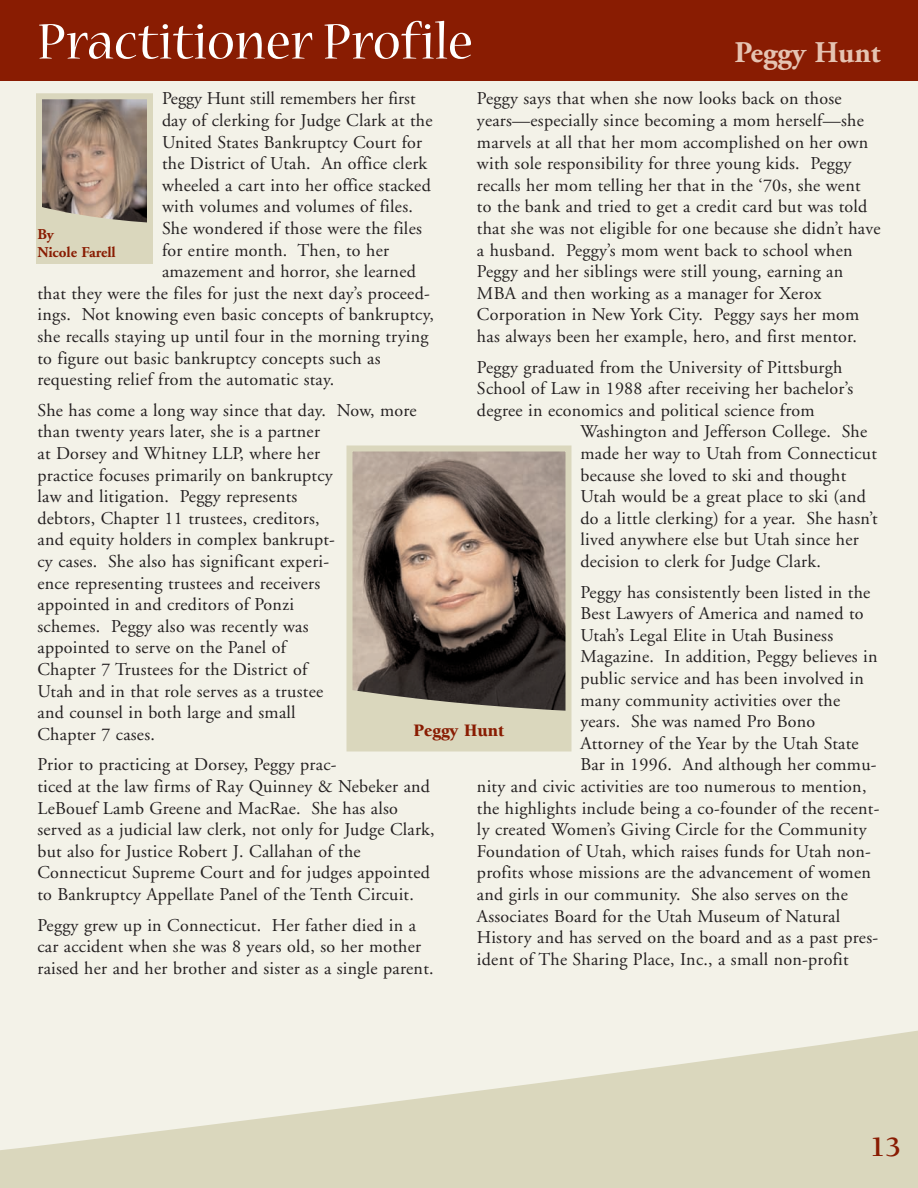
<style>
.page{position:relative;width:918px;height:1188px;background:#f3f2e8}
.page>*{position:absolute;margin:0;border:0;box-sizing:border-box;transform-origin:0 0}
.t1{font:55.5px "Nueva";color:#fff}
.t2{font:700 30px "Adobe Garamond";color:#e5c3b2}
.t3{font:700 28.5px "Berkeley";color:#891c02}
.t4{font:18px/21.6px "Adobe Garamond";letter-spacing:.015em;color:#231f20}
.t5{font:900 18px "Berkeley";color:#891c02}
.t6{font:700 15px/18px "Adobe Garamond";color:#891c02}
</style>
<div class="page">
<svg style="left:0;top:1030px;width:918px;height:158px;fill:#dad7bd"></svg>
<div style="left:0;top:0;width:918px;height:81px;background:#891c02"></div>
<img style="left:353px;top:453px;width:212px;height:202px">
<svg style="left:353px;top:655px;width:212px;height:62px;background:#5a554d"></svg>
<div style="left:346px;top:446px;width:226px;height:306px;border:6px solid #dad7bd"></div>
<div style="left:350px;top:717px;width:218px;height:30px;background:#dad7bd"></div>
<img style="left:43px;top:100px;width:103px;height:104px">
<div style="left:36px;top:93px;width:117px;height:140px;border:6px solid #dad7bd"></div>
<svg style="left:36px;top:204px;width:117px;height:20px;background:#a59b8a"></svg>
<div style="left:36px;top:224px;width:117px;height:40px;background:#dad7bd"></div>
<h1 class="t1" style="left:38px;top:21px;width:437px">Practitioner Profile</h1>
<h2 class="t2" style="left:734px;top:41px;width:148px">Peggy Hunt</h2>
<p class="t4" style="left:162px;top:90px;width:255px">Peggy Hunt still remembers her first</p>
<p class="t4" style="left:162px;top:111px;width:272px">day of clerking for Judge Clark at the</p>
<p class="t4" style="left:162px;top:133px;width:262px">United States Bankruptcy Court for</p>
<p class="t4" style="left:162px;top:154px;width:267px">the District of Utah. An office clerk</p>
<p class="t4" style="left:162px;top:176px;width:270px">wheeled a cart into her office stacked</p>
<p class="t4" style="left:162px;top:198px;width:252px">with volumes and volumes of files.</p>
<p class="t4" style="left:162px;top:219px;width:261px">She wondered if those were the files</p>
<p class="t4" style="left:162px;top:241px;width:229px">for entire month. Then, to her</p>
<p class="t4" style="left:162px;top:262px;width:255px">amazement and horror, she learned</p>
<p class="t4" style="left:37px;top:284px;width:394px">that they were the files for just the next day’s proceed-</p>
<p class="t4" style="left:37px;top:306px;width:398px">ings. Not knowing even basic concepts of bankruptcy,</p>
<p class="t4" style="left:37px;top:327px;width:393px">she recalls staying up until four in the morning trying</p>
<p class="t4" style="left:37px;top:349px;width:345px">to figure out basic bankruptcy concepts such as</p>
<p class="t4" style="left:37px;top:370px;width:298px">requesting relief from the automatic stay.</p>
<p class="t4" style="left:37px;top:401px;width:381px">She has come a long way since that day. Now, more than twenty years later, she is a partner<br>at Dorsey and Whitney LLP, where her<br>practice focuses primarily on bankruptcy<br>law and litigation. Peggy represents<br>debtors, Chapter 11 trustees, creditors,<br>and equity holders in complex bankrupt-<br>cy cases. She also has significant experi-<br>ence representing trustees and receivers<br>appointed in and creditors of Ponzi<br>schemes. Peggy also was recently was<br>appointed to serve on the Panel of<br>Chapter 7 Trustees for the District of<br>Utah and in that role serves as a trustee<br>and counsel in both large and small<br>Chapter 7 cases.</p>
<p class="t4" style="left:37px;top:756px;width:399px">Prior to practicing at Dorsey, Peggy prac-<br>ticed at the law firms of Ray Quinney &amp; Nebeker and LeBouef Lamb Greene and MacRae. She has also served as a judicial law clerk, not only for Judge Clark, but also for Justice Robert J. Callahan of the Connecticut Supreme Court and for judges appointed to Bankruptcy Appellate Panel of the Tenth Circuit.</p>
<p class="t4" style="left:37px;top:916px;width:398px">Peggy grew up in Connecticut. Her father died in a car accident when she was 8 years old, so her mother raised her and her brother and sister as a single parent.</p>
<p class="t4" style="left:477px;top:90px;width:405px">Peggy says that when she now looks back on those years—especially since becoming a mom herself—she marvels at all that her mom accomplished on her own with sole responsibility for three young kids. Peggy recalls her mom telling her that in the ‘70s, she went<br>to the bank and tried to get a credit card but was told that she was not eligible for one because she didn’t have a husband. Peggy’s mom went back to school when Peggy and her siblings were still young, earning an MBA and then working as a manager for Xerox Corporation in New York City. Peggy says her mom has always been her example, hero, and first mentor.</p>
<p class="t4" style="left:477px;top:358px;width:367px">Peggy graduated from the University of Pittsburgh</p>
<p class="t4" style="left:477px;top:379px;width:378px">School of Law in 1988 after receiving her bachelor’s</p>
<p class="t4" style="left:477px;top:401px;width:339px">degree in economics and political science from</p>
<p class="t4" style="left:580px;top:423px;width:288px">Washington and Jefferson College. She</p>
<p class="t4" style="left:580px;top:444px;width:298px">made her way to Utah from Connecticut</p>
<p class="t4" style="left:580px;top:466px;width:267px">because she loved to ski and thought</p>
<p class="t4" style="left:580px;top:487px;width:287px">Utah would be a great place to ski (and</p>
<p class="t4" style="left:580px;top:509px;width:299px">do a little clerking) for a year. She hasn’t</p>
<p class="t4" style="left:580px;top:531px;width:280px">lived anywhere else but Utah since her</p>
<p class="t4" style="left:580px;top:552px;width:242px">decision to clerk for Judge Clark.</p>
<p class="t4" style="left:580px;top:583px;width:291px">Peggy has consistently been listed in the</p>
<p class="t4" style="left:580px;top:604px;width:285px">Best Lawyers of America and named to</p>
<p class="t4" style="left:580px;top:626px;width:254px">Utah’s Legal Elite in Utah Business</p>
<p class="t4" style="left:580px;top:648px;width:299px">Magazine. In addition, Peggy believes in</p>
<p class="t4" style="left:580px;top:669px;width:285px">public service and has been involved in</p>
<p class="t4" style="left:580px;top:691px;width:261px">many community activities over the</p>
<p class="t4" style="left:580px;top:712px;width:236px">years. She was named Pro Bono</p>
<p class="t4" style="left:580px;top:734px;width:280px">Attorney of the Year by the Utah State</p>
<p class="t4" style="left:580px;top:756px;width:298px">Bar in 1996. And although her commu-</p>
<p class="t4" style="left:477px;top:777px;width:391px">nity and civic activities are too numerous to mention,</p>
<p class="t4" style="left:477px;top:799px;width:404px">the highlights include being a co-founder of the recent-</p>
<p class="t4" style="left:477px;top:820px;width:391px">ly created Women’s Giving Circle for the Community</p>
<p class="t4" style="left:477px;top:842px;width:396px">Foundation of Utah, which raises funds for Utah non-</p>
<p class="t4" style="left:477px;top:864px;width:395px">profits whose missions are the advancement of women</p>
<p class="t4" style="left:477px;top:885px;width:372px">and girls in our community. She also serves on the</p>
<p class="t4" style="left:477px;top:907px;width:365px">Associates Board for the Utah Museum of Natural</p>
<p class="t4" style="left:477px;top:928px;width:403px">History and has served on the board and as a past pres-</p>
<p class="t4" style="left:477px;top:950px;width:373px">ident of The Sharing Place, Inc., a small non-profit</p>
<p class="t6" style="left:38px;top:226px;width:80px">By<br>Nicole Farell</p>
<p class="t5" style="left:414px;top:724px;width:92px">Peggy Hunt</p>
<h3 class="t3" style="left:870px;top:1136px;width:32px">13</h3>
</div>
